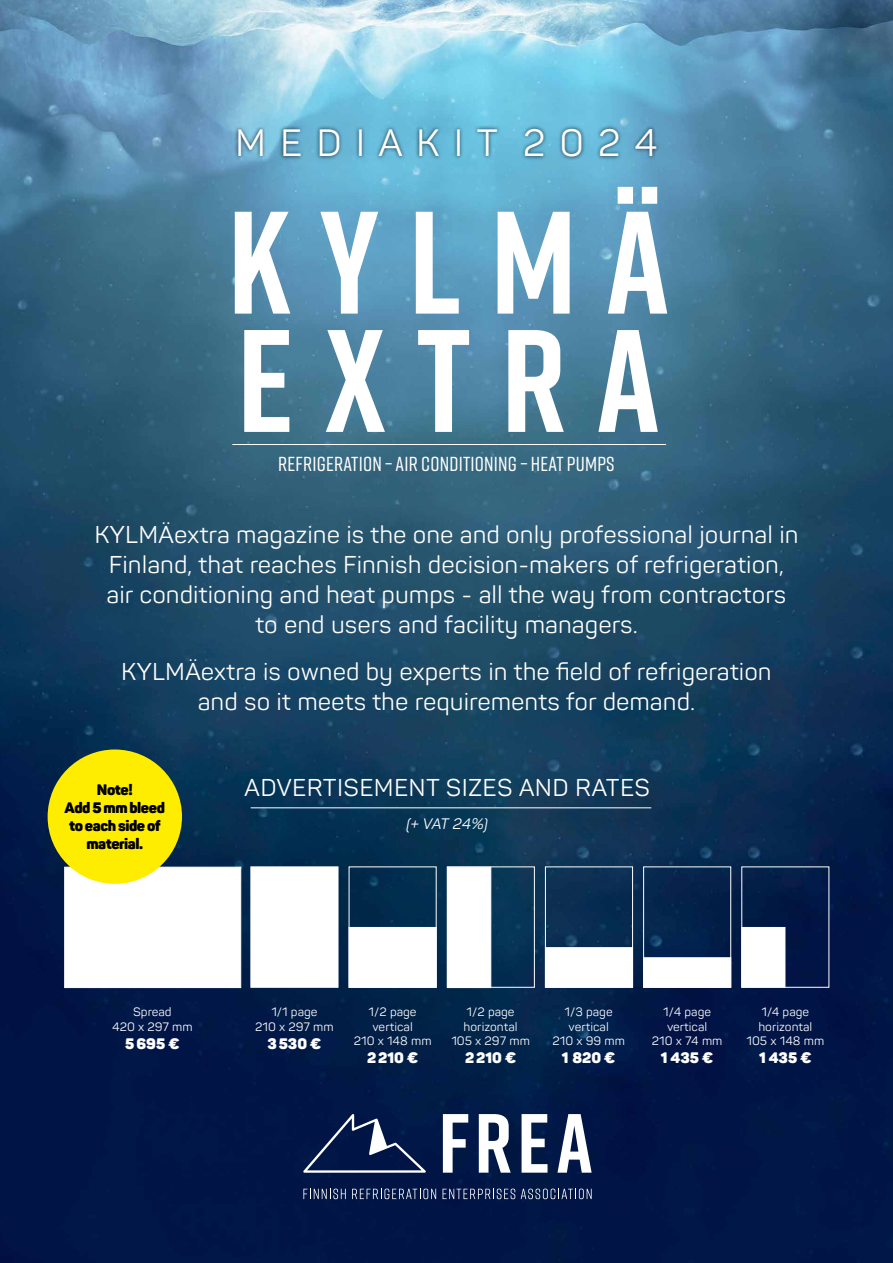
<style>
.page{position:relative;width:893px;height:1263px;background:#fff}
.page>*{position:absolute;margin:0;border:0;box-sizing:border-box;transform-origin:0 0}
.t1{font:700 145.5px/118.4px "Rift";letter-spacing:.21em;color:#fff}
.t2{font:37.5px "Panton";color:#fff}
.t3{font:24px/30px "Panton";color:#fff;text-align:center}
.t4{font:500 20.25px "Rift";letter-spacing:.01em;color:#fff}
.t5{font:900 15px/18px "Panton";letter-spacing:-.03em;color:#000;text-align:center}
.t6{font:900 15px "Panton";color:#fff}
.t7{font:italic 15px "Panton";color:#fff}
.t8{font:12px/14.4px "Panton";color:#fff;text-align:center}
</style>
<div class="page">
<img style="left:0;top:0;width:893px;height:1263px">
<div style="left:234px;top:124px;width:427px;height:37px;background:#000;opacity:.75"></div>
<hr style="left:232px;top:444px;width:434px;height:1px;background:#fff">
<hr style="left:251px;top:807px;width:400px;height:1px;background:#fff">
<div style="left:64px;top:867px;width:177px;height:121px;background:#fff;border:1px solid #fff"></div>
<div style="left:250px;top:866px;width:88px;height:122px;background:#fff;border:1px solid #fff"></div>
<div style="left:643px;top:957px;width:88px;height:31px;background:#fff;border:1px solid #fff"></div>
<div style="left:741px;top:927px;width:44px;height:60px;background:#fff"></div>
<div style="left:545px;top:947px;width:88px;height:41px;background:#fff;border:1px solid #fff"></div>
<div style="left:447px;top:867px;width:44px;height:121px;background:#fff;border:1px solid #fff"></div>
<div style="left:349px;top:927px;width:88px;height:61px;background:#fff;border:1px solid #fff"></div>
<div style="left:447px;top:866px;width:88px;height:122px;border:1px solid #fff"></div>
<div style="left:545px;top:866px;width:88px;height:122px;border:1px solid #fff"></div>
<div style="left:643px;top:866px;width:88px;height:122px;border:1px solid #fff"></div>
<div style="left:741px;top:866px;width:88px;height:122px;border:1px solid #fff"></div>
<svg style="left:303px;top:1114px;width:123px;height:59px;background:#233660"></svg>
<svg style="left:443px;top:1114px;width:25px;height:59px"></svg>
<svg style="left:479px;top:1114px;width:32px;height:59px"></svg>
<svg style="left:522px;top:1114px;width:25px;height:59px"></svg>
<svg style="left:557px;top:1114px;width:35px;height:59px"></svg>
<svg style="left:303px;top:1188px;width:43px;height:11px"></svg>
<svg style="left:352px;top:1188px;width:84px;height:11px"></svg>
<svg style="left:443px;top:1188px;width:72px;height:11px"></svg>
<svg style="left:521px;top:1188px;width:71px;height:11px"></svg>
<div style="left:48px;top:749px;width:134px;height:135px;background:#ffed00;border-radius:50%"></div>
<h2 class="t2" style="left:235px;top:119px;width:424px">M E D I A K I T 2 0 2 4</h2>
<h1 class="t1" style="left:228px;top:201px;width:442px">KYLMÄ<br>EXTRA</h1>
<p class="t4" style="left:278px;top:450px;width:338px">REFRIGERATION – AIR CONDITIONING – HEAT PUMPS</p>
<p class="t3" style="left:94px;top:520px;width:706px">KYLMÄextra magazine is the one and only professional journal in Finland, that reaches Finnish decision-makers of refrigeration, air conditioning and heat pumps - all the way from contractors to end users and facility managers.</p>
<p class="t3" style="left:121px;top:657px;width:652px">KYLMÄextra is owned by experts in the field of refrigeration and so it meets the requirements for demand.</p>
<p class="t5" style="left:65px;top:781px;width:102px">Note!<br>Add 5 mm bleed to each side of material.</p>
<p class="t3" style="left:244px;top:772px;width:408px">ADVERTISEMENT SIZES AND RATES</p>
<p class="t7" style="left:406px;top:814px;width:83px">(+ VAT 24%)</p>
<p class="t8" style="left:112px;top:1005px;width:82px">Spread<br>420 x 297 mm</p>
<p class="t6" style="left:125px;top:1034px;width:56px">5695 €</p>
<p class="t8" style="left:255px;top:1005px;width:80px">1/1 page<br>210 x 297 mm</p>
<p class="t6" style="left:267px;top:1034px;width:56px">3530 €</p>
<p class="t8" style="left:354px;top:1005px;width:79px">1/2 page vertical<br>210 x 148 mm</p>
<p class="t6" style="left:367px;top:1048px;width:53px">2210 €</p>
<p class="t8" style="left:451px;top:1005px;width:80px">1/2 page horizontal<br>105 x 297 mm</p>
<p class="t6" style="left:465px;top:1048px;width:53px">2210 €</p>
<p class="t8" style="left:552px;top:1005px;width:74px">1/3 page vertical<br>210 x 99 mm</p>
<p class="t6" style="left:562px;top:1048px;width:55px">1 820 €</p>
<p class="t8" style="left:652px;top:1005px;width:72px">1/4 page vertical<br>210 x 74 mm</p>
<p class="t6" style="left:661px;top:1048px;width:54px">1 435 €</p>
<p class="t8" style="left:746px;top:1005px;width:79px">1/4 page horizontal<br>105 x 148 mm</p>
<p class="t6" style="left:759px;top:1048px;width:54px">1 435 €</p>
</div>
